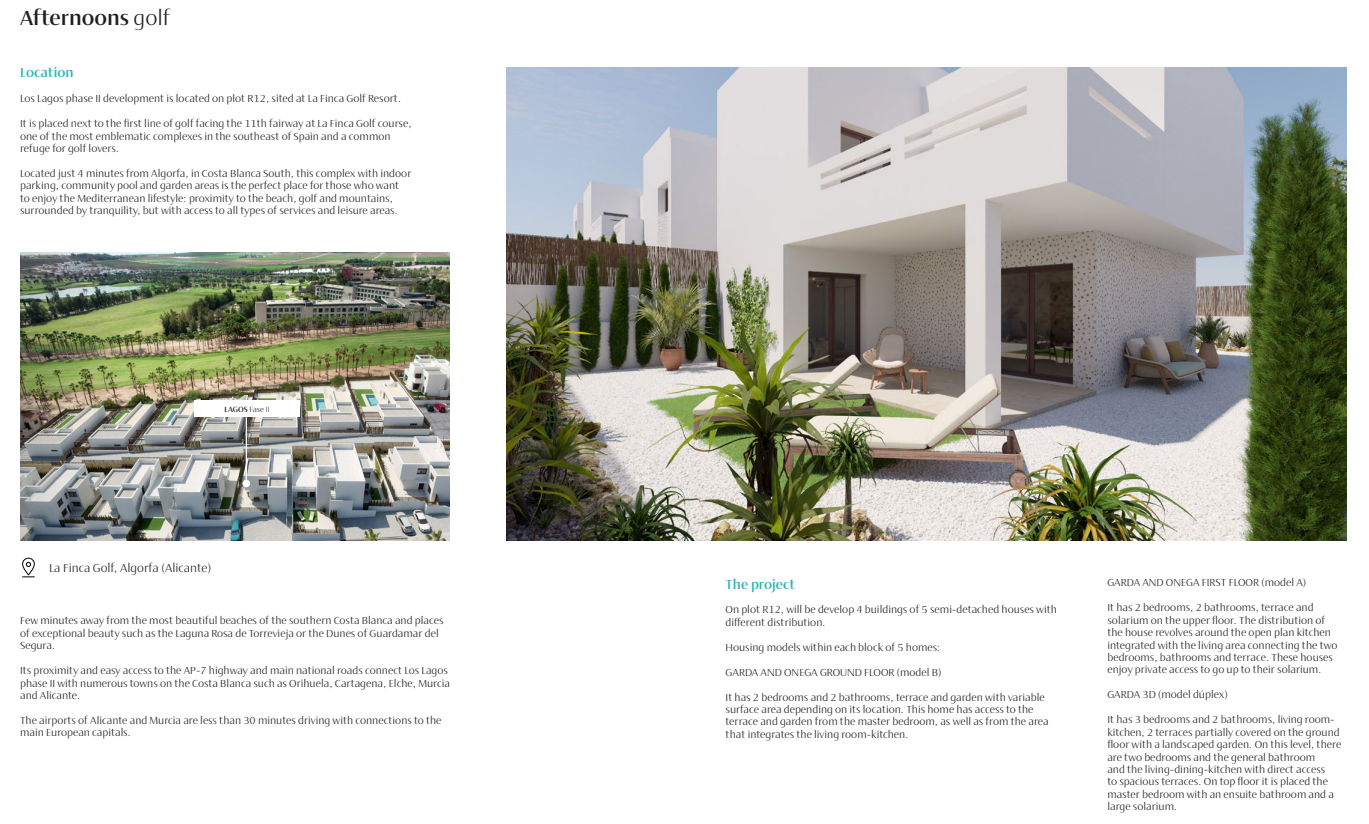
<style>
.page{position:relative;width:1369px;height:824px;background:#fff}
.page>*{position:absolute;margin:0;border:0;box-sizing:border-box;transform-origin:0 0}
.Titulos_Seccion{font:700 20.75px "Ador Hairline";color:#231f20}
.Texto_Largo{font:700 13.25px "Ador Hairline";color:#2fb2b7}
.Leyendas{font:11.75px "Ador Hairline";color:#231f20}
.Texto_Largo-2{font:10.38px/12.5px "Ador Hairline";color:#231f20}
.t1{font:7.62px "Ador Hairline";letter-spacing:-.005em;color:#231f20}
.s1{font-weight:400}
.s2{font-weight:700}
</style>
<div class="page">
<img style="left:506px;top:67px;width:839px;height:473px">
<img style="left:20px;top:253px;width:429px;height:287px">
<svg style="left:22px;top:557px;width:13px;height:21px"></svg>
<div style="left:194px;top:401px;width:106px;height:16px;background:#fff"></div>
<hr style="left:246px;top:417px;width:1px;height:66px;background:#fff">
<div style="left:242px;top:480px;width:8px;height:7px;background:#fff;border-radius:50%"></div>
<p class="Titulos_Seccion" style="left:20px;top:2px;width:152px">Afternoons <span class="s1">golf</span></p>
<p class="Texto_Largo" style="left:20px;top:63px;width:55px">Location</p>
<p class="Texto_Largo-2" style="left:20px;top:92px;width:383px">Los Lagos phase II development is located on plot R12, sited at La Finca Golf Resort.</p>
<p class="Texto_Largo-2" style="left:20px;top:117px;width:393px">It is placed next to the first line of golf facing the 11th fairway at La Finca Golf course, one of the most emblematic complexes in the southeast of Spain and a common refuge for golf lovers.</p>
<p class="Texto_Largo-2" style="left:20px;top:167px;width:393px">Located just 4 minutes from Algorfa, in Costa Blanca South, this complex with indoor parking, community pool and garden areas is the perfect place for those who want to enjoy the Mediterranean lifestyle: proximity to the beach, golf and mountains, surrounded by tranquility, but with access to all types of services and leisure areas.</p>
<p class="t1" style="left:224px;top:404px;width:47px"><span class="s2">LAGOS</span> Fase II</p>
<p class="Leyendas" style="left:49px;top:560px;width:163px">La Finca Golf, Algorfa (Alicante)</p>
<p class="Texto_Largo-2" style="left:20px;top:614px;width:425px">Few minutes away from the most beautiful beaches of the southern Costa Blanca and places of exceptional beauty such as the Laguna Rosa de Torrevieja or the Dunes of Guardamar del<br>Segura.</p>
<p class="Texto_Largo-2" style="left:20px;top:664px;width:431px">Its proximity and easy access to the AP-7 highway and main national roads connect Los Lagos phase II with numerous towns on the Costa Blanca such as Orihuela, Cartagena, Elche, Murcia and Alicante.</p>
<p class="Texto_Largo-2" style="left:20px;top:714px;width:423px">The airports of Alicante and Murcia are less than 30 minutes driving with connections to the main European capitals.</p>
<p class="Texto_Largo" style="left:725px;top:574px;width:71px">The project</p>
<p class="Texto_Largo-2" style="left:725px;top:603px;width:333px">On plot R12, will be develop 4 buildings of 5 semi-detached houses with different distribution.</p>
<p class="Texto_Largo-2" style="left:725px;top:640px;width:216px">Housing models within each block of 5 homes:</p>
<p class="Texto_Largo-2" style="left:725px;top:665px;width:217px">GARDA AND ONEGA GROUND FLOOR (model B)</p>
<p class="Texto_Largo-2" style="left:725px;top:690px;width:324px">It has 2 bedrooms and 2 bathrooms, terrace and garden with variable surface area depending on its location. This home has access to the terrace and garden from the master bedroom, as well as from the area that integrates the living room-kitchen.</p>
<p class="Texto_Largo-2" style="left:1107px;top:576px;width:200px">GARDA AND ONEGA FIRST FLOOR (model A)</p>
<p class="Texto_Largo-2" style="left:1107px;top:601px;width:232px">It has 2 bedrooms, 2 bathrooms, terrace and solarium on the upper floor. The distribution of the house revolves around the open plan kitchen integrated with the living area connecting the two bedrooms, bathrooms and terrace. These houses enjoy private access to go up to their solarium.</p>
<p class="Texto_Largo-2" style="left:1107px;top:688px;width:122px">GARDA 3D (model dúplex)</p>
<p class="Texto_Largo-2" style="left:1107px;top:713px;width:235px">It has 3 bedrooms and 2 bathrooms, living room&shy;kitchen, 2 terraces partially covered on the ground floor with a landscaped garden. On this level, there are two bedrooms and the general bathroom<br>and the living-dining-kitchen with direct access<br>to spacious terraces. On top floor it is placed the master bedroom with an ensuite bathroom and a large solarium.</p>
</div>
